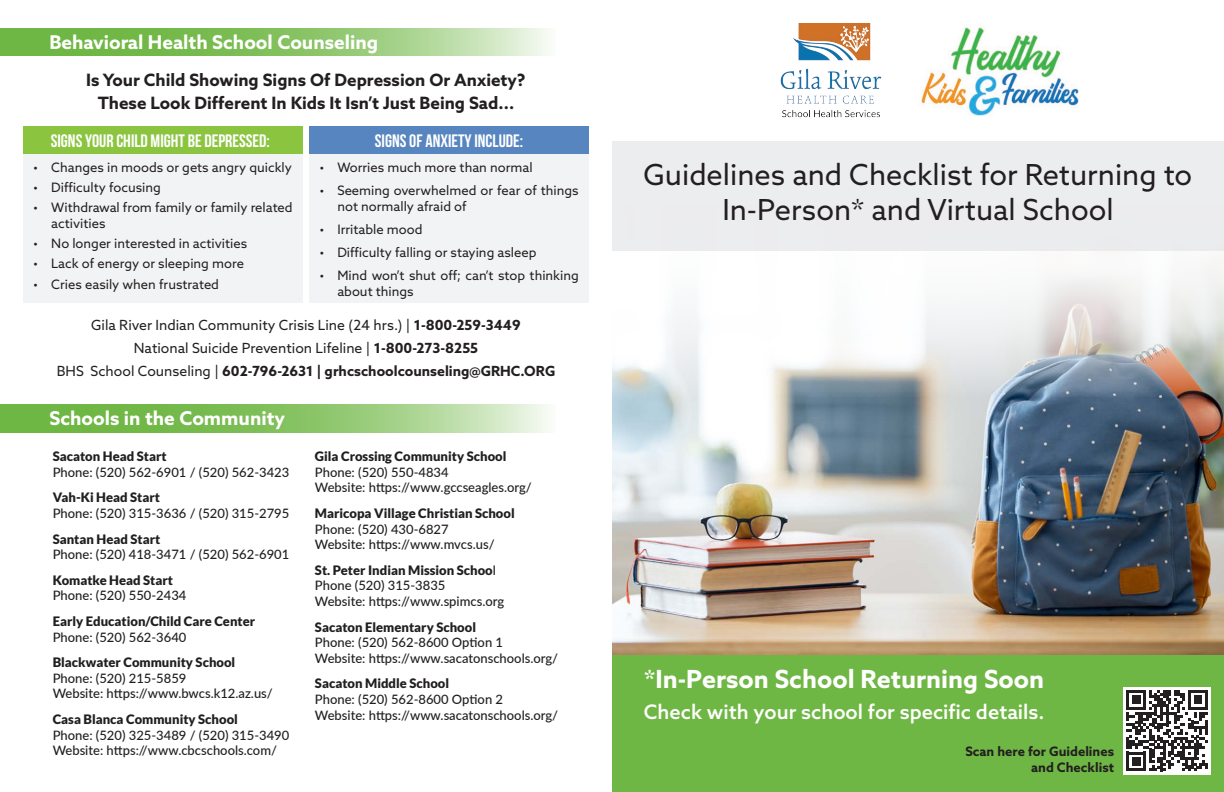
<style>
.page{position:relative;width:1224px;height:792px;background:#fff}
.page>*{position:absolute;margin:0;border:0;box-sizing:border-box;transform-origin:0 0}
.t1{font:29px/34.8px "Azo Sans";color:#231f20;text-align:center}
.t2{font:700 25px "Azo Sans";color:#fff}
.t3{font:500 20px "Azo Sans";color:#fff}
.t4{font:700 19px "Azo Sans";color:#fff}
.t5{font:18px "Bebas Neue";color:#fff}
.t6{font:700 17px/23px "Azo Sans";color:#231f20;text-align:center}
.t7{font:14px/23px "Azo Sans";color:#231f20;text-align:center}
.t8{font:500 13px/15.6px "Lato";color:#211e1e}
.t9{font:13px/15.6px "Azo Sans";color:#231f20}
.t10{font:900 13px "Lato";color:#211e1e}
.t11{font:700 13px/15.6px "Azo Sans";color:#231f20;text-align:right}
.s1{font-weight:700}
.s2{font-weight:900}
</style>
<div class="page">
<svg style="left:0;top:405px;width:550px;height:27px;background:#92c872"></svg>
<div style="left:612px;top:654px;width:611px;height:138px;background:#6fb744"></div>
<img style="left:612px;top:397px;width:612px;height:257px">
<svg style="left:612px;top:250px;width:612px;height:147px"></svg>
<img style="left:780px;top:24px;width:102px;height:94px">
<img style="left:921px;top:27px;width:158px;height:89px">
<div style="left:612px;top:141px;width:612px;height:109px;background:#e6e7e9"></div>
<div style="left:1124px;top:687px;width:87px;height:87px;background:#fff"></div>
<svg style="left:1126px;top:690px;width:82px;height:81px"></svg>
<div style="left:309px;top:127px;width:280px;height:176px;background:#f2f3f4"></div>
<div style="left:309px;top:126px;width:280px;height:28px;background:#5785bf"></div>
<div style="left:23px;top:127px;width:280px;height:176px;background:#f2f3f4"></div>
<div style="left:23px;top:126px;width:280px;height:28px;background:#8bc540"></div>
<svg style="left:0;top:28px;width:550px;height:28px;background:#92c872"></svg>
<h3 class="t4" style="left:49px;top:30px;width:330px">Behavioral Health School Counseling</h3>
<h3 class="t6" style="left:86px;top:68px;width:441px">Is Your Child Showing Signs Of Depression Or Anxiety?<br>These Look Different In Kids It Isn’t Just Being Sad...</h3>
<h3 class="t5" style="left:51px;top:130px;width:221px">SIGNS YOUR CHILD MIGHT BE DEPRESSED:</h3>
<p class="t9" style="left:33px;top:160px;width:260px">• Changes in moods or gets angry quickly</p>
<p class="t9" style="left:33px;top:180px;width:129px">• Difficulty focusing</p>
<p class="t9" style="left:51px;top:200px;width:243px;text-indent:-18px">• Withdrawal from family or family related activities</p>
<p class="t9" style="left:33px;top:235px;width:215px">• No longer interested in activities</p>
<p class="t9" style="left:33px;top:255px;width:212px">• Lack of energy or sleeping more</p>
<p class="t9" style="left:33px;top:276px;width:187px">• Cries easily when frustrated</p>
<h3 class="t5" style="left:375px;top:131px;width:150px">SIGNS OF ANXIETY INCLUDE:</h3>
<p class="t9" style="left:319px;top:160px;width:215px">• Worries much more than normal</p>
<p class="t9" style="left:337px;top:183px;width:243px;text-indent:-18px">• Seeming overwhelmed or fear of things not normally afraid of</p>
<p class="t9" style="left:319px;top:221px;width:105px">• Irritable mood</p>
<p class="t9" style="left:319px;top:244px;width:219px">• Difficulty falling or staying asleep</p>
<p class="t9" style="left:337px;top:267px;width:243px;text-indent:-18px">• Mind won’t shut off; can’t stop thinking about things</p>
<p class="t7" style="left:57px;top:313px;width:500px">Gila River Indian Community Crisis Line (24 hrs.) | <span class="s1">1-800-259-3449<br></span>National Suicide Prevention Lifeline | <span class="s1">1-800-273-8255<br></span>BHS School Counseling | <span class="s1">602-796-2631 | grhcschoolcounseling@GRHC.ORG</span></p>
<h3 class="t4" style="left:49px;top:405px;width:237px">Schools in the Community</h3>
<p class="t10" style="left:53px;top:449px;width:115px">Sacaton Head Start</p>
<p class="t8" style="left:53px;top:464px;width:238px">Phone: (520) 562-6901 / (520) 562-3423</p>
<p class="t10" style="left:53px;top:490px;width:109px">Vah-Ki Head Start</p>
<p class="t8" style="left:53px;top:505px;width:238px">Phone: (520) 315-3636 / (520) 315-2795</p>
<p class="t10" style="left:53px;top:531px;width:109px">Santan Head Start</p>
<p class="t8" style="left:53px;top:546px;width:238px">Phone: (520) 418-3471 / (520) 562-6901</p>
<p class="t10" style="left:53px;top:572px;width:122px">Komatke Head Start</p>
<p class="t8" style="left:53px;top:587px;width:135px">Phone: (520) 550-2434</p>
<p class="t10" style="left:53px;top:614px;width:204px">Early Education/Child Care Center</p>
<p class="t8" style="left:53px;top:629px;width:135px">Phone: (520) 562-3640</p>
<p class="t10" style="left:53px;top:655px;width:184px">Blackwater Community School</p>
<p class="t8" style="left:53px;top:670px;width:222px">Phone: (520) 215-5859<br>Website: https://www.bwcs.k12.az.us/</p>
<p class="t10" style="left:53px;top:712px;width:187px">Casa Blanca Community School</p>
<p class="t8" style="left:53px;top:727px;width:238px">Phone: (520) 325-3489 / (520) 315-3490<br>Website: https://www.cbcschools.com/</p>
<p class="t10" style="left:315px;top:449px;width:193px">Gila Crossing Community School</p>
<p class="t8" style="left:315px;top:464px;width:218px">Phone: (520) 550-4834<br>Website: https://www.gccseagles.org/</p>
<p class="t10" style="left:315px;top:506px;width:201px">Maricopa Village Christian School</p>
<p class="t8" style="left:315px;top:521px;width:181px">Phone: (520) 430-6827<br>Website: https://www.mvcs.us/</p>
<p class="t8" style="left:315px;top:562px;width:191px"><span class="s2">St. Peter Indian Mission Schoo</span>l<br>Phone (520) 315-3835<br>Website: https://www.spimcs.org</p>
<p class="t10" style="left:315px;top:619px;width:163px">Sacaton Elementary School</p>
<p class="t8" style="left:315px;top:634px;width:245px">Phone: (520) 562-8600 Option 1<br>Website: https://www.sacatonschools.org/</p>
<p class="t10" style="left:315px;top:676px;width:136px">Sacaton Middle School</p>
<p class="t8" style="left:315px;top:691px;width:245px">Phone: (520) 562-8600 Option 2<br>Website: https://www.sacatonschools.org/</p>
<h1 class="t1" style="left:644px;top:157px;width:550px">Guidelines and Checklist for Returning to<br>In-Person* and Virtual School</h1>
<h2 class="t2" style="left:644px;top:662px;width:401px">*In-Person School Returning Soon</h2>
<h3 class="t3" style="left:644px;top:698px;width:402px">Check with your school for specific details.</h3>
<p class="t11" style="left:966px;top:744px;width:150px">Scan here for Guidelines and Checklist</p>
</div>
